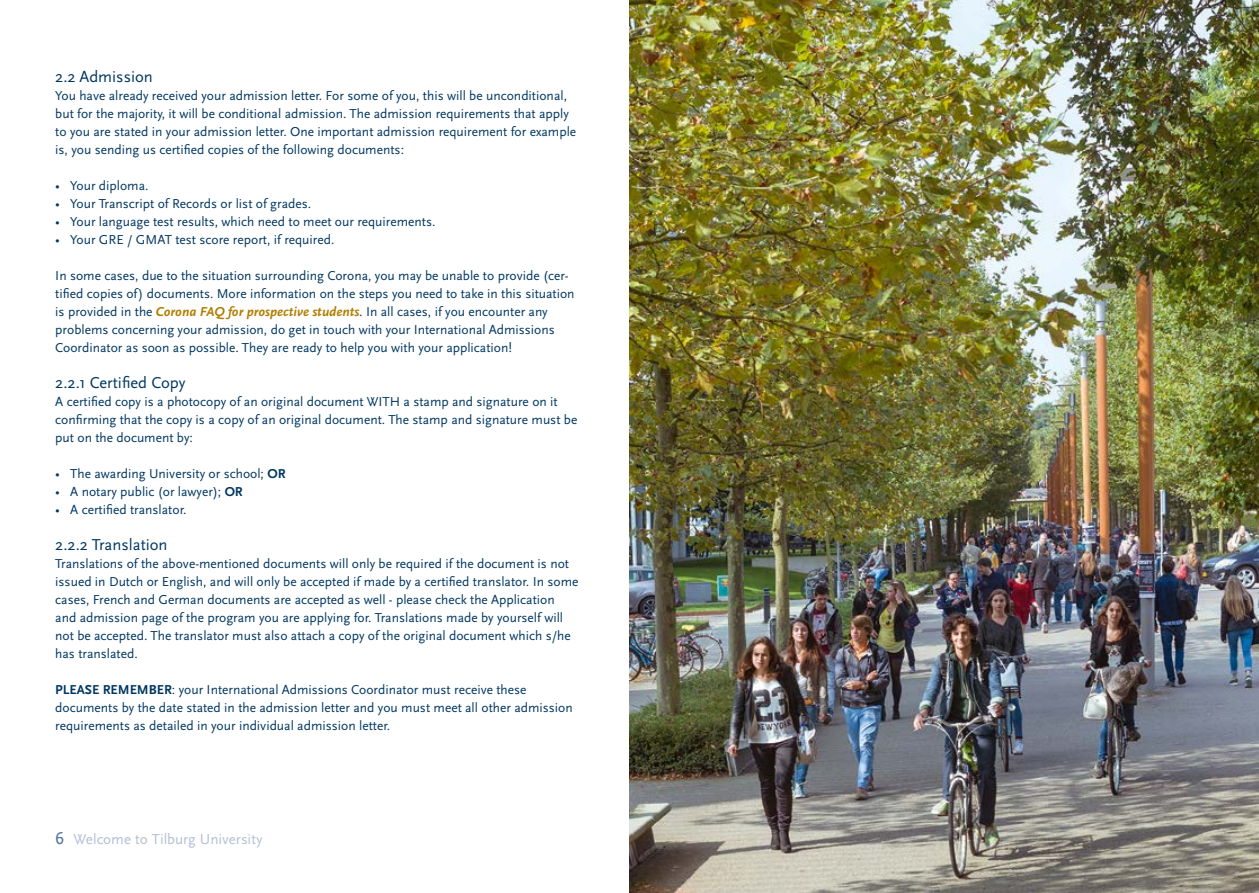
<style>
.page{position:relative;width:1259px;height:893px;background:#fff}
.page>*{position:absolute;margin:0;border:0;box-sizing:border-box;transform-origin:0 0}
.t1{font:16.5px "Scala Sans OT";color:#003761}
.t2{font:15px "Scala Sans OT";color:#b3bfd5}
.t3{font:13.5px/18px "Scala Sans OT";color:#003761}
.s1{font-weight:700;font-style:italic;color:#b07e00}
.s2{font-weight:700}
.s3{font-family:"Scala Sans Caps";font-size:18px;color:#53759b}
</style>
<div class="page">
<img style="left:629px;top:0;width:630px;height:893px">
<p class="t1" style="left:55px;top:68px;width:99px">2.2 Admission</p>
<p class="t3" style="left:55px;top:87px;width:522px">You have already received your admission letter. For some of you, this will be unconditional, but for the majority, it will be conditional admission. The admission requirements that apply to you are stated in your admission letter. One important admission requirement for example is, you sending us certified copies of the following documents:</p>
<p class="t3" style="left:55px;top:177px;width:95px">• Your diploma.</p>
<p class="t3" style="left:55px;top:195px;width:257px">• Your Transcript of Records or list of grades.</p>
<p class="t3" style="left:55px;top:213px;width:382px">• Your language test results, which need to meet our requirements.</p>
<p class="t3" style="left:55px;top:231px;width:281px">• Your GRE / GMAT test score report, if required.</p>
<p class="t3" style="left:55px;top:267px;width:521px">In some cases, due to the situation surrounding Corona, you may be unable to provide (cer&shy;tified copies of) documents. More information on the steps you need to take in this situation is provided in the <span class="s1">Corona FAQ for prospective students</span>. In all cases, if you encounter any problems concerning your admission, do get in touch with your International Admissions Coordinator as soon as possible. They are ready to help you with your application!</p>
<p class="t1" style="left:55px;top:374px;width:132px">2.2.1 Certified Copy</p>
<p class="t3" style="left:55px;top:393px;width:523px">A certified copy is a photocopy of an original document WITH a stamp and signature on it confirming that the copy is a copy of an original document. The stamp and signature must be put on the document by:</p>
<p class="t3" style="left:55px;top:465px;width:232px">• The awarding University or school; <span class="s2">OR</span></p>
<p class="t3" style="left:55px;top:483px;width:189px">• A notary public (or lawyer); <span class="s2">OR</span></p>
<p class="t3" style="left:55px;top:501px;width:133px">• A certified translator.</p>
<p class="t1" style="left:55px;top:536px;width:114px">2.2.2 Translation</p>
<p class="t3" style="left:55px;top:555px;width:525px">Translations of the above-mentioned documents will only be required if the document is not issued in Dutch or English, and will only be accepted if made by a certified translator. In some cases, French and German documents are accepted as well - please check the Application and admission page of the program you are applying for. Translations made by yourself will not be accepted. The translator must also attach a copy of the original document which s/he has translated.</p>
<p class="t3" style="left:55px;top:681px;width:519px"><span class="s2">PLEASE REMEMBER</span>: your International Admissions Coordinator must receive these documents by the date stated in the admission letter and you must meet all other admission requirements as detailed in your individual admission letter.</p>
<p class="t2" style="left:55px;top:831px;width:209px"><span class="s3">6</span> Welcome to Tilburg University</p>
</div>
